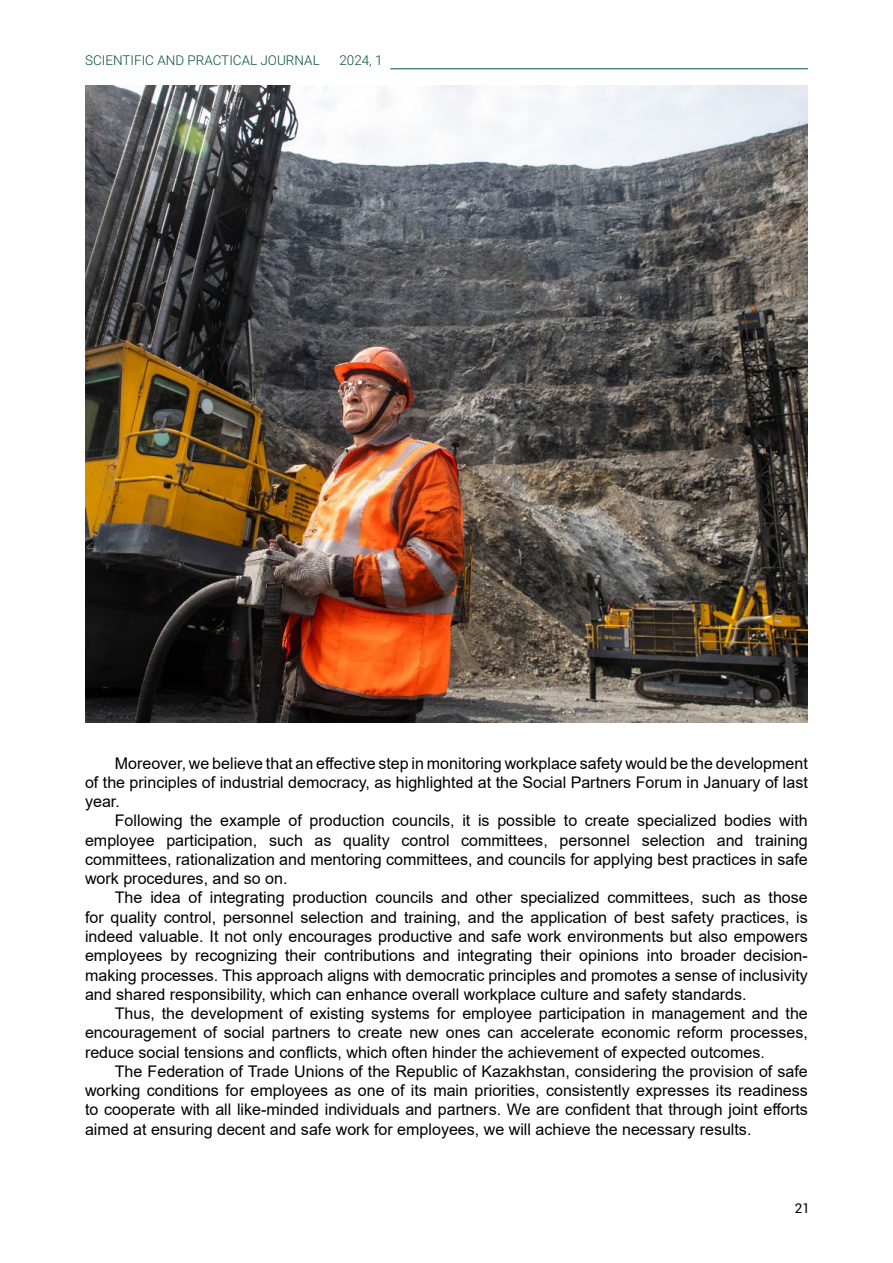
<style>
.page{position:relative;width:893px;height:1263px;background:#fff}
.page>*{position:absolute;margin:0;border:0;box-sizing:border-box;transform-origin:0 0}
.t1{font:16.05px/19.2px "Arial";color:#000;text-align:justify}
.t2{font:300 13.5px "Roboto";color:#005330}
.t3{font:13.5px "Roboto";color:#000}
</style>
<div class="page">
<hr style="left:390px;top:68px;width:418px;height:1px;background:#005330">
<img style="left:85px;top:85px;width:723px;height:638px">
<p class="t2" style="left:85px;top:51px;width:236px">SCIENTIFIC AND PRACTICAL JOURNAL</p>
<p class="t2" style="left:339px;top:51px;width:45px">2024, 1</p>
<p class="t1" style="left:85px;top:753px;width:724px;text-indent:30px">Moreover, we believe that an effective step in monitoring workplace safety would be the development of the principles of industrial democracy, as highlighted at the Social Partners Forum in January of last year.</p>
<p class="t1" style="left:85px;top:811px;width:724px;text-indent:30px">Following the example of production councils, it is possible to create specialized bodies with employee participation, such as quality control committees, personnel selection and training committees, rationalization and mentoring committees, and councils for applying best practices in safe work procedures, and so on.</p>
<p class="t1" style="left:85px;top:888px;width:724px;text-indent:30px">The idea of integrating production councils and other specialized committees, such as those for quality control, personnel selection and training, and the application of best safety practices, is indeed valuable. It not only encourages productive and safe work environments but also empowers employees by recognizing their contributions and integrating their opinions into broader decision&shy;making processes. This approach aligns with democratic principles and promotes a sense of inclusivity and shared responsibility, which can enhance overall workplace culture and safety standards.</p>
<p class="t1" style="left:85px;top:1004px;width:724px;text-indent:30px">Thus, the development of existing systems for employee participation in management and the encouragement of social partners to create new ones can accelerate economic reform processes, reduce social tensions and conflicts, which often hinder the achievement of expected outcomes.</p>
<p class="t1" style="left:85px;top:1061px;width:724px;text-indent:30px">The Federation of Trade Unions of the Republic of Kazakhstan, considering the provision of safe working conditions for employees as one of its main priorities, consistently expresses its readiness to cooperate with all like-minded individuals and partners. We are confident that through joint efforts aimed at ensuring decent and safe work for employees, we will achieve the necessary results.</p>
<p class="t3" style="left:795px;top:1200px;width:17px">21</p>
</div>
